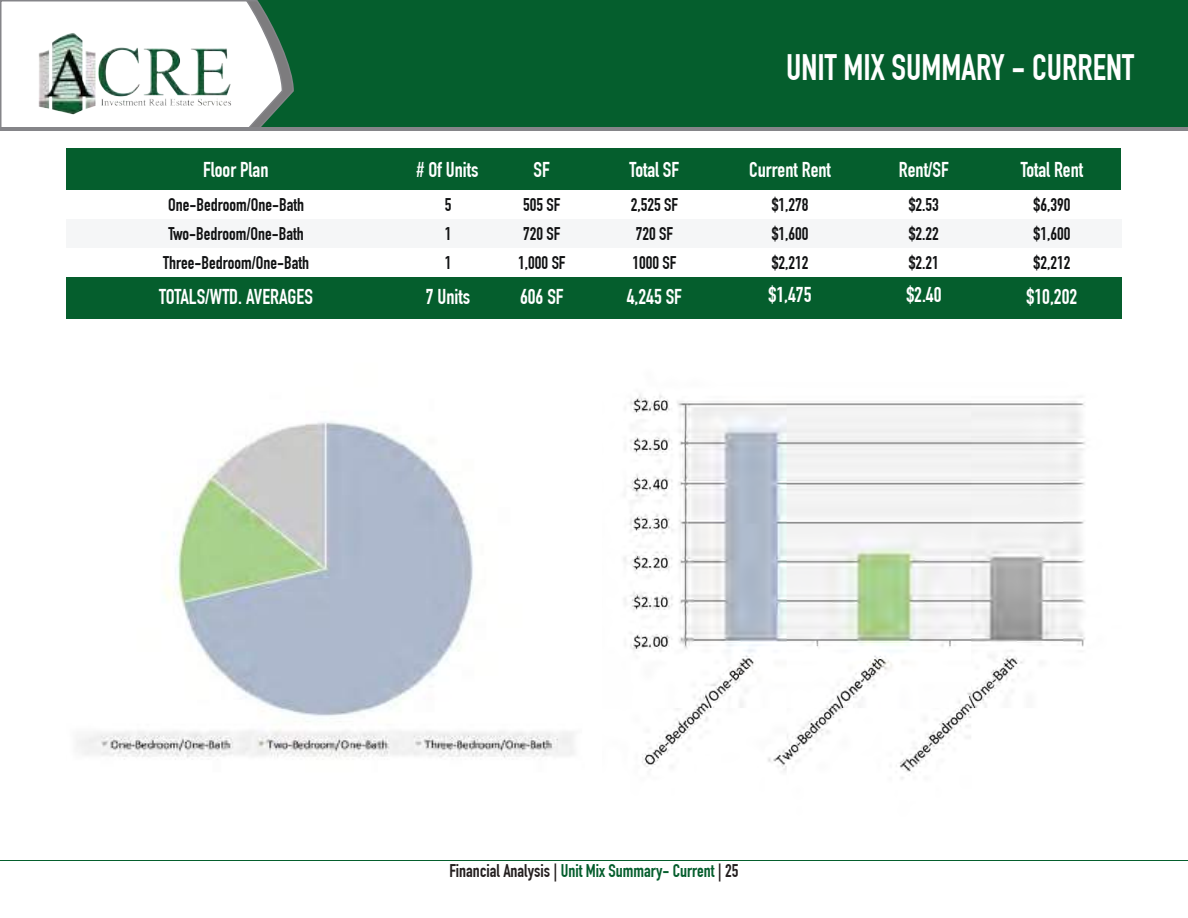
<style>
.page{position:relative;width:1188px;height:918px;background:#fff}
.page>*{position:absolute;margin:0;border:0;box-sizing:border-box;transform-origin:0 0}
.t1{font:700 36px "DIN Condensed";color:#fff}
.t2{font:700 21px "DIN Condensed";color:#fff}
.t3{font:700 18px "DIN Condensed";color:#111213}
.t4{font:700 18px "DIN Condensed";color:#055e2d}
.s1{color:#241f1f}
</style>
<div class="page">
<div style="left:1px;top:0;width:1187px;height:129px;background:#055e2d"></div>
<svg style="left:0;top:0;width:294px;height:127px;background:#d6deda"></svg>
<hr style="left:0;top:127px;width:1188px;height:4px;background:#858589">
<hr style="left:0;top:860px;width:1188px;height:1px;background:#055e2d">
<div style="left:66px;top:148px;width:1055px;height:42px;background:#055e2d"></div>
<div style="left:66px;top:219px;width:340px;height:29px;background:#f5f6f7"></div>
<div style="left:406px;top:219px;width:84px;height:29px;background:#f5f6f7"></div>
<div style="left:715px;top:219px;width:150px;height:29px;background:#f5f6f7"></div>
<div style="left:865px;top:219px;width:118px;height:29px;background:#f5f6f7"></div>
<div style="left:66px;top:277px;width:1055px;height:41px;background:#055e2d"></div>
<div style="left:490px;top:219px;width:104px;height:29px;background:#f5f6f7"></div>
<div style="left:594px;top:219px;width:121px;height:29px;background:#f5f6f7"></div>
<div style="left:983px;top:219px;width:138px;height:29px;background:#f5f6f7"></div>
<img style="left:77px;top:421px;width:497px;height:339px">
<img style="left:623px;top:394px;width:462px;height:385px">
<h1 class="t1" style="left:786px;top:46px;width:349px">UNIT MIX SUMMARY - CURRENT</h1>
<p class="t2" style="left:203px;top:157px;width:67px">Floor Plan</p>
<p class="t2" style="left:417px;top:157px;width:63px"># Of Units</p>
<p class="t2" style="left:534px;top:157px;width:18px">SF</p>
<p class="t2" style="left:630px;top:157px;width:51px">Total SF</p>
<p class="t3" style="left:168px;top:194px;width:137px">One-Bedroom/One-Bath</p>
<p class="t3" style="left:523px;top:194px;width:39px">505 SF</p>
<p class="t3" style="left:631px;top:194px;width:49px">2,525 SF</p>
<p class="t3" style="left:445px;top:194px;width:8px">5</p>
<p class="t2" style="left:749px;top:157px;width:83px">Current Rent</p>
<p class="t2" style="left:899px;top:157px;width:52px">Rent/SF</p>
<p class="t2" style="left:1021px;top:157px;width:64px">Total Rent</p>
<p class="t3" style="left:1034px;top:194px;width:38px">$6,390</p>
<p class="t3" style="left:772px;top:194px;width:38px">$1,278</p>
<p class="t3" style="left:909px;top:194px;width:32px">$2.53</p>
<p class="t3" style="left:168px;top:223px;width:137px">Two-Bedroom/One-Bath</p>
<p class="t3" style="left:445px;top:223px;width:8px">1</p>
<p class="t3" style="left:523px;top:223px;width:39px">720 SF</p>
<p class="t3" style="left:636px;top:223px;width:39px">720 SF</p>
<p class="t3" style="left:772px;top:223px;width:38px">$1,600</p>
<p class="t3" style="left:909px;top:223px;width:32px">$2.22</p>
<p class="t3" style="left:1034px;top:223px;width:38px">$1,600</p>
<p class="t3" style="left:163px;top:252px;width:147px">Three-Bedroom/One-Bath</p>
<p class="t3" style="left:445px;top:252px;width:8px">1</p>
<p class="t3" style="left:518px;top:252px;width:49px">1,000 SF</p>
<p class="t3" style="left:632px;top:252px;width:46px">1000 SF</p>
<p class="t3" style="left:772px;top:252px;width:38px">$2,212</p>
<p class="t3" style="left:909px;top:252px;width:32px">$2.21</p>
<p class="t3" style="left:1034px;top:252px;width:38px">$2,212</p>
<p class="t2" style="left:159px;top:284px;width:155px">TOTALS/WTD. AVERAGES</p>
<p class="t2" style="left:426px;top:284px;width:46px">7 Units</p>
<p class="t2" style="left:520px;top:284px;width:45px">606 SF</p>
<p class="t2" style="left:627px;top:284px;width:57px">4,245 SF</p>
<p class="t2" style="left:769px;top:282px;width:44px">$1,475</p>
<p class="t2" style="left:906px;top:282px;width:37px">$2.40</p>
<p class="t2" style="left:1027px;top:284px;width:52px">$10,202</p>
<p class="t4" style="left:450px;top:860px;width:290px"><span class="s1">Financial Analysis |</span> Unit Mix Summary- Current <span class="s1">| 25</span></p>
</div>
